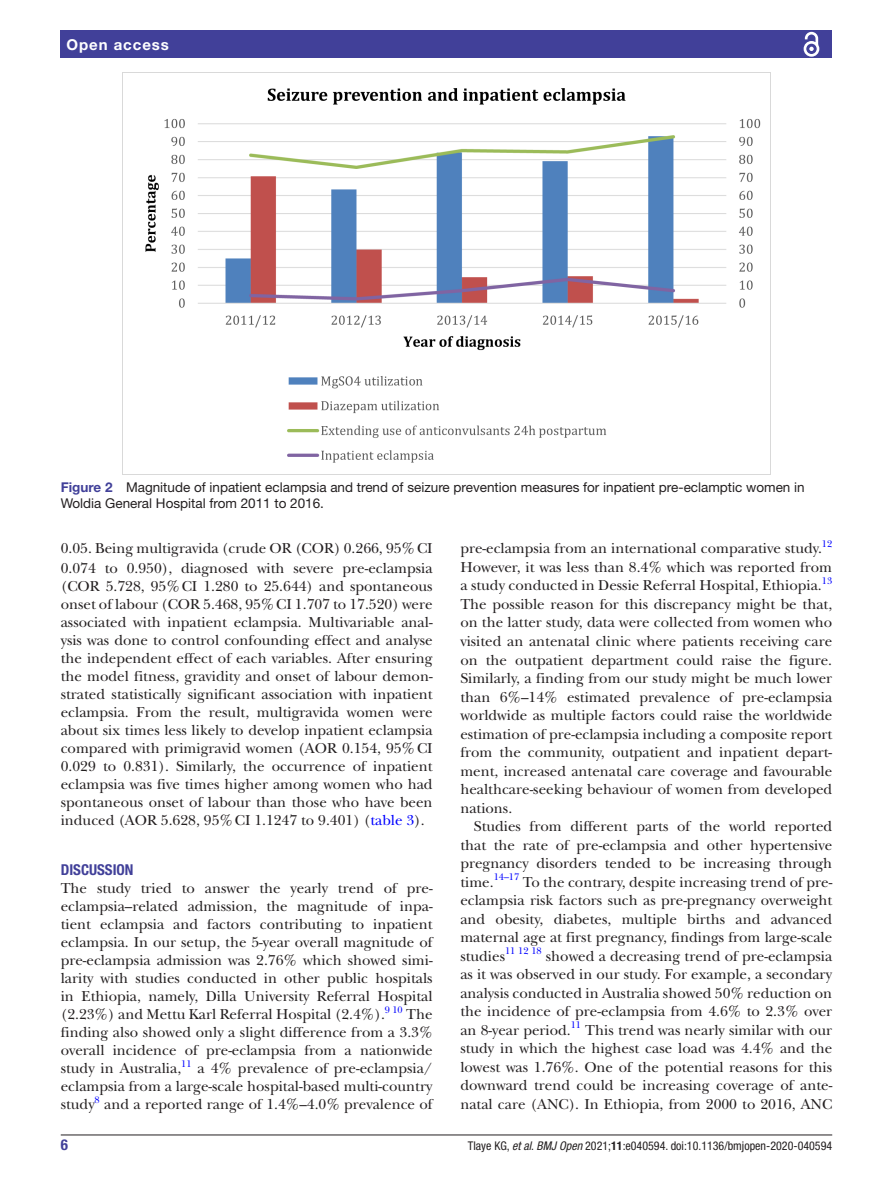
<style>
.page{position:relative;width:893px;height:1191px;background:#fff}
.page>*{position:absolute;margin:0;border:0;box-sizing:border-box;transform-origin:0 0}
.t1{font:15px/18.5px "New Baskerville";color:#231f20;text-align:justify}
.t2{font:700 condensed 15px "Helvetica Neue LT Std";color:#414099}
.t3{font:700 15px "Helvetica Neue LT Std";letter-spacing:.065em;color:#fff}
.t4{font:13.5px/16.2px "Helvetica Neue LT Std";color:#231f20}
.t5{font:condensed 12px "Helvetica Neue LT Std";color:#231f20}
.t6{font:9.9px "New Baskerville";color:#00f}
.s1{font-weight:700;color:#414099}
.s2{color:#00f}
.s3{font-style:italic}
.s4{font-weight:700}
</style>
<div class="page">
<hr style="left:61px;top:1134px;width:771px;height:1px;background:#231f20">
<div style="left:61px;top:31px;width:771px;height:27px;background:#414099"></div>
<svg style="left:803px;top:31px;width:17px;height:26px"></svg>
<img style="left:122px;top:73px;width:649px;height:401px">
<p class="t3" style="left:66px;top:35px;width:104px">Open access</p>
<p class="t4" style="left:61px;top:479px;width:745px"><span class="s1">Figure 2</span> Magnitude of inpatient eclampsia and trend of seizure prevention measures for inpatient pre-eclamptic women in<br>Woldia General Hospital from 2011 to 2016.</p>
<p class="t1" style="left:61px;top:539px;width:373px;line-height:18px">0.05. Being multigravida (crude OR (COR) 0.266, 95%CI 0.074 to 0.950), diagnosed with severe pre-eclampsia (COR 5.728, 95%CI 1.280 to 25.644) and spontaneous onset of labour (COR 5.468, 95%CI 1.707 to 17.520) were associated with inpatient eclampsia. Multivariable anal&shy;ysis was done to control confounding effect and analyse the independent effect of each variables. After ensuring the model fitness, gravidity and onset of labour demon&shy;strated statistically significant association with inpatient eclampsia. From the result, multigravida women were about six times less likely to develop inpatient eclampsia compared with primigravid women (AOR 0.154, 95%CI 0.029 to 0.831). Similarly, the occurrence of inpatient eclampsia was five times higher among women who had spontaneous onset of labour than those who have been induced (AOR 5.628, 95%CI 1.1247 to 9.401) (<span class="s2">table 3</span>).</p>
<p class="t2" style="left:61px;top:861px;width:74px">DISCUSSION</p>
<p class="t1" style="left:61px;top:879px;width:373px;line-height:18px">The study tried to answer the yearly trend of pre&shy;eclampsia–related admission, the magnitude of inpa&shy;tient eclampsia and factors contributing to inpatient eclampsia. In our setup, the 5-year overall magnitude of pre-eclampsia admission was 2.76% which showed simi&shy;larity with studies conducted in other public hospitals in Ethiopia, namely, Dilla University Referral Hospital (2.23%) and Mettu Karl Referral Hospital (2.4%).</p>
<p class="t6" style="left:385px;top:1003px;width:19px">9 10</p>
<p class="t1" style="left:61px;top:1005px;width:373px;line-height:18px;text-indent:345px">The finding also showed only a slight difference from a 3.3% overall incidence of pre-eclampsia from a nationwide study in Australia,</p>
<p class="t6" style="left:181px;top:1057px;width:12px">11</p>
<p class="t1" style="left:61px;top:1059px;width:373px;line-height:18px;text-indent:137px">a 4% prevalence of pre-eclampsia/ eclampsia from a large-scale hospital-based multi-country study<sup>8</sup> and a reported range of 1.4%–4.0% prevalence of</p>
<p class="t1" style="left:460px;top:539px;width:363px">pre-eclampsia from an international comparative study.</p>
<p class="t6" style="left:822px;top:537px;width:12px">12</p>
<p class="t1" style="left:460px;top:558px;width:373px">However, it was less than 8.4% which was reported from a study conducted in Dessie Referral Hospital, Ethiopia.<sup>13<br></sup>The possible reason for this discrepancy might be that, on the latter study, data were collected from women who visited an antenatal clinic where patients receiving care on the outpatient department could raise the figure.<br>Similarly, a finding from our study might be much lower than 6%–14% estimated prevalence of pre-eclampsia worldwide as multiple factors could raise the worldwide estimation of pre-eclampsia including a composite report from the community, outpatient and inpatient depart&shy;ment, increased antenatal care coverage and favourable healthcare-seeking behaviour of women from developed nations.</p>
<p class="t1" style="left:460px;top:817px;width:373px;text-indent:14px">Studies from different parts of the world reported that the rate of pre-eclampsia and other hypertensive pregnancy disorders tended to be increasing through time.</p>
<p class="t6" style="left:494px;top:871px;width:27px">14–17</p>
<p class="t1" style="left:460px;top:872px;width:373px;text-indent:62px">To the contrary, despite increasing trend of pre&shy;eclampsia risk factors such as pre-pregnancy overweight and obesity, diabetes, multiple births and advanced maternal age at first pregnancy, findings from large-scale studies</p>
<p class="t6" style="left:505px;top:945px;width:38px">11 12 18</p>
<p class="t1" style="left:460px;top:946px;width:373px;text-indent:86px">showed a decreasing trend of pre-eclampsia as it was observed in our study. For example, a secondary analysis conducted in Australia showed 50% reduction on the incidence of pre-eclampsia from 4.6% to 2.3% over an 8-year period.</p>
<p class="t6" style="left:571px;top:1019px;width:12px">11</p>
<p class="t1" style="left:460px;top:1020px;width:373px;text-indent:125px">This trend was nearly similar with our study in which the highest case load was 4.4% and the lowest was 1.76%. One of the potential reasons for this downward trend could be increasing coverage of ante&shy;natal care (ANC). In Ethiopia, from 2000 to 2016, ANC</p>
<p class="t2" style="left:61px;top:1135px;width:9px">6</p>
<p class="t5" style="left:468px;top:1138px;width:366px">Tlaye KG, <span class="s3">et al</span>. <span class="s3">BMJ Open</span> 2021;<span class="s4">11</span>:e040594. doi:10.1136/bmjopen-2020-040594</p>
</div>
